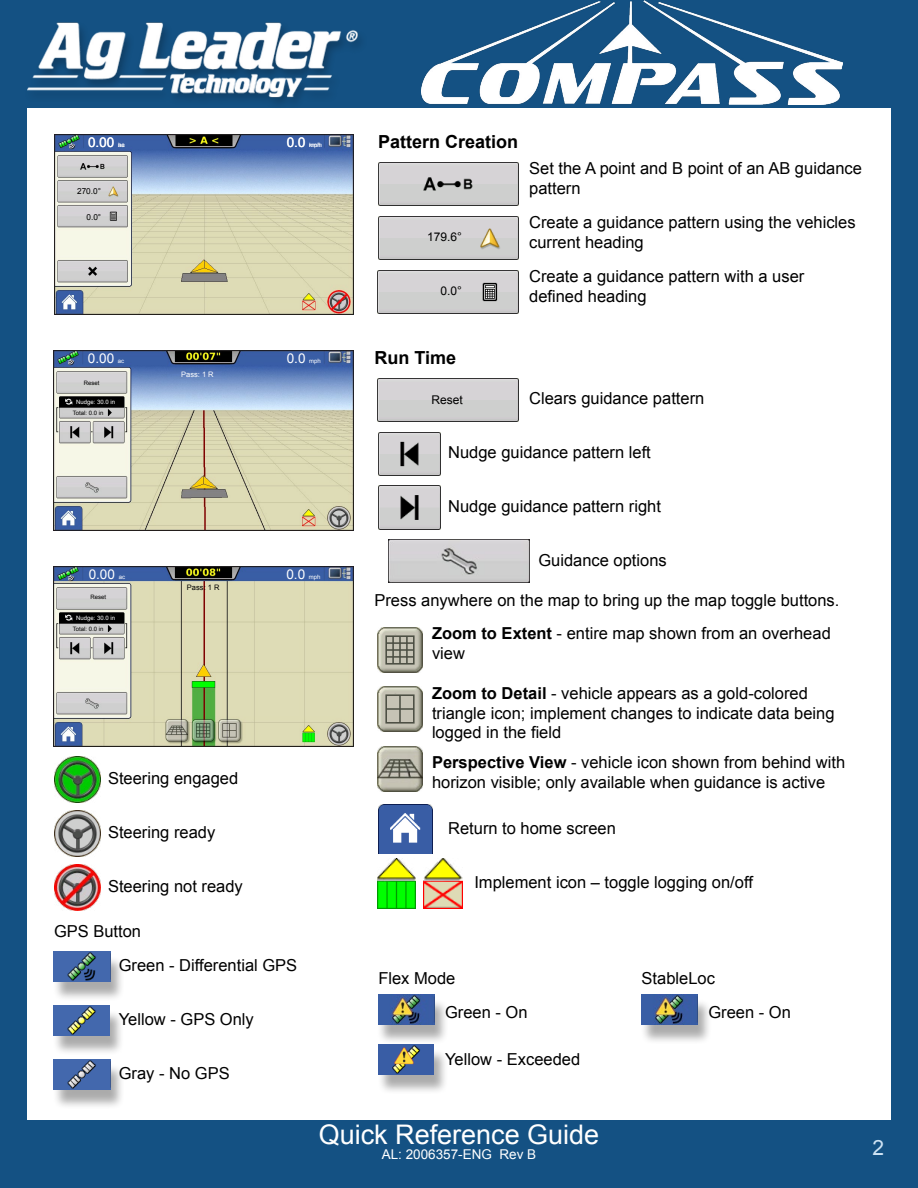
<style>
.page{position:relative;width:918px;height:1188px;background:#fff}
.page>*{position:absolute;margin:0;border:0;box-sizing:border-box;transform-origin:0 0}
.t1{font:27px "Arial";color:#fff}
.t2{font:21px "Arial";color:#cfe3f4}
.t3{font:700 18px "Arial";color:#000}
.t4{font:16.5px/19.8px "Arial";color:#000}
.t5{font:13.5px "Arial";color:#fff}
.t6{font:12px "Arial";color:#000}
.t7{font:8.25px "Arial";color:#000}
.t8{font:7.5px "Arial";color:#000}
.t9{font:7.5px "Arial";color:#fff}
.t10{font:6px "Arial";color:#fff}
.t11{font:6px "Arial";color:#000}
.s1{font-weight:700}
</style>
<div class="page">
<div style="left:0;top:0;width:918px;height:108px;background:#145183"></div>
<div style="left:0;top:1120px;width:918px;height:68px;background:#145183"></div>
<div style="left:0;top:0;width:27px;height:1188px;background:#145183"></div>
<div style="left:891px;top:0;width:27px;height:1188px;background:#145183"></div>
<div style="left:23px;top:21px;width:346px;height:89px;background:#000;opacity:.25"></div>
<img style="left:27px;top:22px;width:333px;height:76px">
<img style="left:421px;top:0;width:422px;height:105px">
<img style="left:54px;top:135px;width:300px;height:180px">
<img style="left:378px;top:216px;width:141px;height:43px">
<img style="left:378px;top:162px;width:141px;height:43px">
<img style="left:378px;top:270px;width:141px;height:43px">
<img style="left:378px;top:378px;width:141px;height:43px">
<img style="left:378px;top:432px;width:63px;height:43px">
<img style="left:378px;top:486px;width:63px;height:43px">
<img style="left:378px;top:804px;width:55px;height:50px">
<img style="left:378px;top:858px;width:37px;height:51px">
<img style="left:423px;top:858px;width:39px;height:51px">
<img style="left:54px;top:864px;width:46px;height:46px">
<img style="left:54px;top:810px;width:46px;height:46px">
<img style="left:378px;top:746px;width:45px;height:45px">
<img style="left:378px;top:627px;width:45px;height:45px">
<img style="left:378px;top:687px;width:45px;height:45px">
<div style="left:53px;top:955px;width:72px;height:46px;background:#000;opacity:.33"></div>
<img style="left:54px;top:952px;width:56px;height:30px">
<div style="left:52px;top:1009px;width:72px;height:46px;background:#000;opacity:.33"></div>
<img style="left:54px;top:1006px;width:55px;height:30px">
<div style="left:53px;top:1063px;width:72px;height:46px;background:#000;opacity:.33"></div>
<img style="left:54px;top:1060px;width:56px;height:30px">
<img style="left:54px;top:756px;width:46px;height:46px">
<img style="left:389px;top:539px;width:141px;height:44px">
<div style="left:377px;top:998px;width:72px;height:46px;background:#000;opacity:.33"></div>
<img style="left:378px;top:995px;width:56px;height:30px">
<div style="left:377px;top:1048px;width:72px;height:46px;background:#000;opacity:.33"></div>
<img style="left:378px;top:1045px;width:56px;height:30px">
<div style="left:640px;top:998px;width:73px;height:46px;background:#000;opacity:.33"></div>
<img style="left:641px;top:995px;width:56px;height:30px">
<img style="left:54px;top:351px;width:300px;height:180px">
<img style="left:54px;top:567px;width:300px;height:180px">
<p class="t5" style="left:88px;top:134px;width:28px">0.00</p>
<p class="t10" style="left:118px;top:141px;width:8px">ac</p>
<p class="t5" style="left:287px;top:133px;width:20px">0.0</p>
<p class="t10" style="left:309px;top:141px;width:13px">mph</p>
<p class="t10" style="left:118px;top:141px;width:8px">ha</p>
<p class="t10" style="left:309px;top:141px;width:15px">km/h</p>
<p class="t7" style="left:77px;top:186px;width:25px">270.0°</p>
<p class="t7" style="left:86px;top:211px;width:16px">0.0°</p>
<p class="t3" style="left:378px;top:130px;width:142px">Pattern Creation</p>
<p class="t6" style="left:427px;top:229px;width:36px">179.6°</p>
<p class="t6" style="left:440px;top:283px;width:23px">0.0°</p>
<p class="t4" style="left:529px;top:159px;width:334px">Set the A point and B point of an AB guidance pattern</p>
<p class="t4" style="left:529px;top:212px;width:328px">Create a guidance pattern using the vehicles current heading</p>
<p class="t4" style="left:529px;top:266px;width:277px">Create a guidance pattern with a user defined heading</p>
<p class="t5" style="left:88px;top:350px;width:28px">0.00</p>
<p class="t10" style="left:118px;top:357px;width:8px">ac</p>
<p class="t5" style="left:287px;top:350px;width:20px">0.0</p>
<p class="t10" style="left:309px;top:357px;width:13px">mph</p>
<p class="t10" style="left:118px;top:357px;width:8px">ha</p>
<p class="t10" style="left:309px;top:357px;width:15px">km/h</p>
<p class="t11" style="left:84px;top:379px;width:17px">Reset</p>
<p class="t10" style="left:76px;top:398px;width:41px">Nudge: 30.0 in</p>
<p class="t11" style="left:73px;top:409px;width:32px">Total: 0.0 in</p>
<p class="t10" style="left:97px;top:398px;width:5px">4</p>
<p class="t10" style="left:111px;top:398px;width:9px">cm</p>
<p class="t11" style="left:99px;top:409px;width:9px">cm</p>
<p class="t9" style="left:181px;top:369px;width:34px">Pass: 1 R</p>
<p class="t5" style="left:89px;top:565px;width:28px">0.00</p>
<p class="t10" style="left:119px;top:573px;width:8px">ac</p>
<p class="t5" style="left:286px;top:566px;width:20px">0.0</p>
<p class="t10" style="left:309px;top:573px;width:13px">mph</p>
<p class="t10" style="left:118px;top:573px;width:8px">ha</p>
<p class="t10" style="left:309px;top:573px;width:15px">km/h</p>
<p class="t11" style="left:90px;top:593px;width:17px">Reset</p>
<p class="t11" style="left:88px;top:593px;width:17px">Reset</p>
<p class="t10" style="left:97px;top:614px;width:5px">4</p>
<p class="t10" style="left:111px;top:614px;width:9px">cm</p>
<p class="t11" style="left:99px;top:625px;width:9px">cm</p>
<p class="t10" style="left:76px;top:614px;width:41px">Nudge: 30.0 in</p>
<p class="t11" style="left:73px;top:625px;width:32px">Total: 0.0 in</p>
<p class="t8" style="left:185px;top:583px;width:34px">Pass: 1 R</p>
<p class="t8" style="left:187px;top:583px;width:34px">Pass: 1 R</p>
<p class="t4" style="left:108px;top:769px;width:132px">Steering engaged</p>
<p class="t4" style="left:108px;top:823px;width:109px">Steering ready</p>
<p class="t4" style="left:108px;top:877px;width:136px">Steering not ready</p>
<p class="t4" style="left:54px;top:921px;width:89px">GPS Button</p>
<p class="t4" style="left:119px;top:956px;width:180px">Green - Differential GPS</p>
<p class="t4" style="left:119px;top:1010px;width:137px">Yellow - GPS Only</p>
<p class="t4" style="left:119px;top:1064px;width:112px">Gray - No GPS</p>
<p class="t3" style="left:374px;top:346px;width:83px">Run Time</p>
<p class="t6" style="left:431px;top:392px;width:33px">Reset</p>
<p class="t4" style="left:529px;top:388px;width:177px">Clears guidance pattern</p>
<p class="t4" style="left:448px;top:442px;width:204px">Nudge guidance pattern left</p>
<p class="t4" style="left:448px;top:496px;width:214px">Nudge guidance pattern right</p>
<p class="t4" style="left:538px;top:550px;width:130px">Guidance options</p>
<p class="t4" style="left:374px;top:591px;width:467px">Press anywhere on the map to bring up the map toggle buttons.</p>
<p class="t4" style="left:432px;top:624px;width:400px"><span class="s1">Zoom to Extent</span> - entire map shown from an overhead view</p>
<p class="t4" style="left:432px;top:683px;width:404px"><span class="s1">Zoom to Detail</span> - vehicle appears as a gold-colored triangle icon; implement changes to indicate data being logged in the field</p>
<p class="t4" style="left:432px;top:752px;width:415px"><span class="s1">Perspective View</span> - vehicle icon shown from behind with horizon visible; only available when guidance is active</p>
<p class="t4" style="left:448px;top:818px;width:169px">Return to home screen</p>
<p class="t4" style="left:474px;top:872px;width:280px">Implement icon – toggle logging on/off</p>
<p class="t4" style="left:445px;top:962px;width:84px;line-height:33.8px;text-indent:-67px">Flex Mode<br>Green - On</p>
<p class="t4" style="left:445px;top:1049px;width:137px">Yellow - Exceeded</p>
<p class="t4" style="left:708px;top:962px;width:84px;line-height:33.8px;text-indent:-67px">StableLoc<br>Green - On</p>
<h1 class="t1" style="left:319px;top:1117px;width:282px">Quick Reference Guide</h1>
<p class="t5" style="left:382px;top:1146px;width:156px">AL: 2006357-ENG Rev B</p>
<p class="t2" style="left:873px;top:1134px;width:13px">2</p>
</div>
